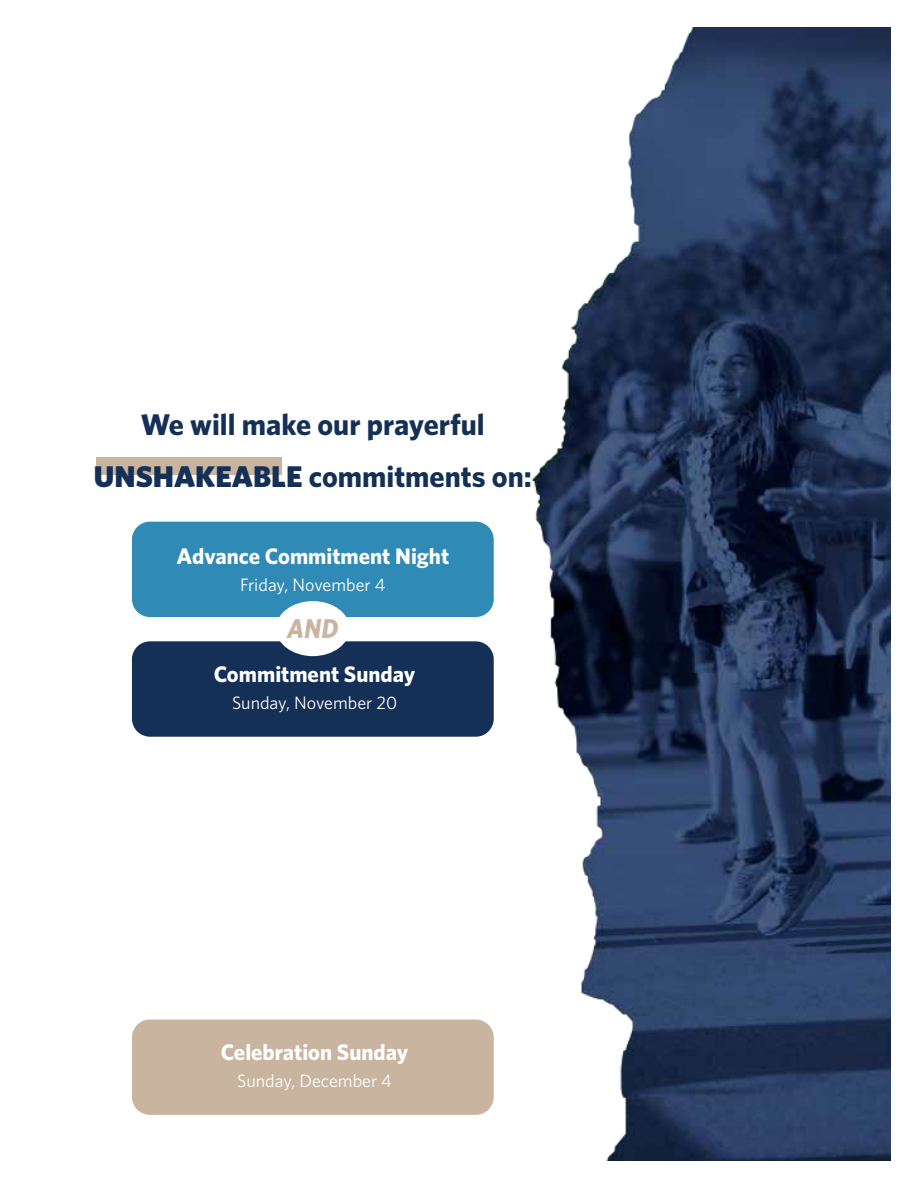
<style>
.page{position:relative;width:918px;height:1188px;background:#fff}
.page>*{position:absolute;margin:0;border:0;box-sizing:border-box;transform-origin:0 0}
.t1{font:700 30px/51.8px "Whitney HTF";color:#153056;text-align:center}
.t2{font:italic 700 27.3px "Whitney HTF";color:#c9b49f;scale:.93 1}
.t3{font:700 22.5px "Whitney HTF";color:#fff}
.t4{font:18px "Whitney HTF";color:#fff}
.s1{font-weight:900}
</style>
<div class="page">
<img style="left:532px;top:27px;width:359px;height:1134px">
<div style="left:96px;top:458px;width:185px;height:17px;background:#c9b49f"></div>
<div style="left:132px;top:522px;width:362px;height:95px;background:#2f8bb6;border-radius:18px"></div>
<div style="left:132px;top:641px;width:362px;height:96px;background:#153056;border-radius:18px"></div>
<div style="left:276px;top:601px;width:74px;height:55px;background:#fff;border-radius:50%"></div>
<div style="left:132px;top:1020px;width:362px;height:95px;background:#c9b49f;border-radius:18px"></div>
<h1 class="t1" style="left:94px;top:398px;width:439px">We will make our prayerful<br><span class="s1">UNSHAKEABLE</span> commitments on:</h1>
<p class="t3" style="left:177px;top:542px;width:274px">Advance Commitment Night</p>
<p class="t4" style="left:240px;top:574px;width:147px">Friday, November 4</p>
<p class="t2" style="left:287px;top:612px;width:56px">AND</p>
<p class="t3" style="left:214px;top:660px;width:203px">Commitment Sunday</p>
<p class="t4" style="left:232px;top:692px;width:167px">Sunday, November 20</p>
<p class="t3" style="left:221px;top:1039px;width:189px">Celebration Sunday</p>
<p class="t4" style="left:237px;top:1070px;width:156px">Sunday, December 4</p>
</div>
